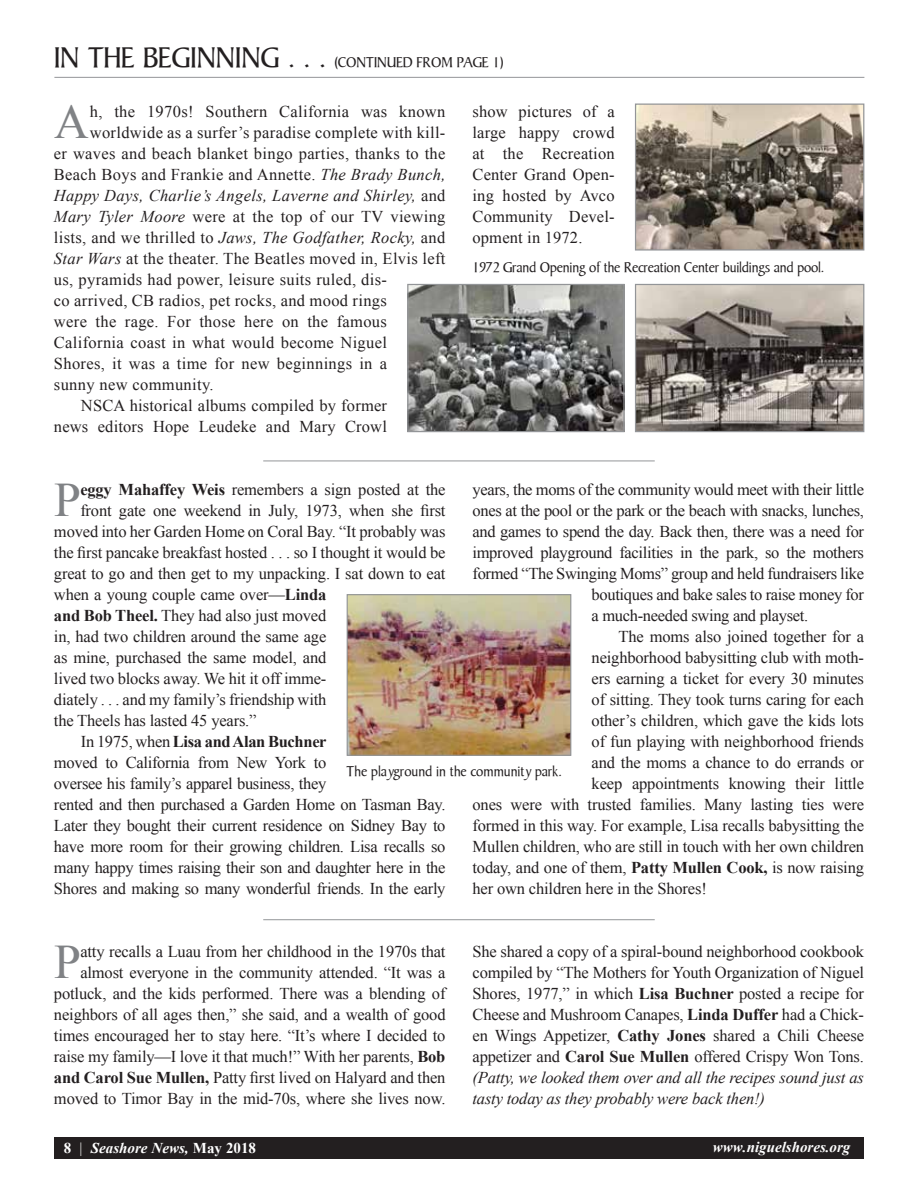
<style>
.page{position:relative;width:918px;height:1188px;background:#fff}
.page>*{position:absolute;margin:0;border:0;box-sizing:border-box;transform-origin:0 0}
.t1{font:48.15px "Times New Roman";color:#808285}
.t2{font:16.5px/21px "Times New Roman";letter-spacing:-.01em;color:#231f20;text-align:justify}
.t3{font:16.5px "Times New Roman";letter-spacing:.02em;color:#231f20}
.t4{font:16.5px "Times New Roman";letter-spacing:.01em;color:#231f20}
.t5{font:italic 16.5px "Times New Roman";letter-spacing:.02em;color:#231f20}
.t6{font:700 16.5px "Times New Roman";letter-spacing:-.02em;color:#231f20}
.t7{font:15px "Persuasion S Si";letter-spacing:-.01em;color:#231f20}
.t8{font:italic 700 15px "Times New Roman";color:#fff}
.s1{font-size:30px}
.s2{font-style:italic}
.s3{font-style:normal}
.s4{font-weight:700}
.s5{font-weight:400}
.s6{font-weight:400;font-style:normal}
</style>
<div class="page">
<div style="left:54px;top:1137px;width:810px;height:21px;background:#231f20"></div>
<img style="left:637px;top:106px;width:225px;height:143px">
<div style="left:635px;top:104px;width:229px;height:147px;border:1px solid #939598"></div>
<img style="left:409px;top:286px;width:214px;height:144px">
<div style="left:407px;top:284px;width:218px;height:148px;border:1px solid #939598"></div>
<img style="left:349px;top:596px;width:220px;height:158px">
<div style="left:347px;top:594px;width:224px;height:162px;border:1px solid #939598"></div>
<hr style="left:263px;top:461px;width:392px;height:1px;background:#939598">
<hr style="left:54px;top:77px;width:810px;height:1px;background:#939598">
<img style="left:637px;top:286px;width:225px;height:144px">
<div style="left:635px;top:284px;width:229px;height:148px;border:1px solid #939598"></div>
<hr style="left:263px;top:919px;width:392px;height:1px;background:#939598">
<p class="t7" style="left:54px;top:54px;width:451px"><span class="s1">IN THE BEGINNING . . .</span> (CONTINUED FROM PAGE 1)</p>
<h1 class="t1" style="left:54px;top:90px;width:36px">A</h1>
<p class="t3" style="left:90px;top:100px;width:357px">h, the 1970s! Southern California was known</p>
<p class="t3" style="left:90px;top:121px;width:357px">worldwide as a surfer’s paradise complete with kill-</p>
<p class="t3" style="left:54px;top:142px;width:393px">er waves and beach blanket bingo parties, thanks to the</p>
<p class="t3" style="left:54px;top:163px;width:393px">Beach Boys and Frankie and Annette. <span class="s2">The Brady Bunch,</span></p>
<p class="t5" style="left:54px;top:184px;width:393px">Happy Days, Charlie’s Angels, Laverne and Shirley, <span class="s3">and</span></p>
<p class="t3" style="left:54px;top:205px;width:393px"><span class="s2">Mary Tyler Moore</span> were at the top of our TV viewing</p>
<p class="t3" style="left:54px;top:226px;width:393px">lists, and we thrilled to <span class="s2">Jaws, The Godfather, Rocky,</span> and</p>
<p class="t3" style="left:54px;top:247px;width:393px"><span class="s2">Star Wars</span> at the theater. The Beatles moved in, Elvis left</p>
<p class="t3" style="left:54px;top:268px;width:335px">us, pyramids had power, leisure suits ruled, dis-</p>
<p class="t3" style="left:54px;top:289px;width:334px">co arrived, CB radios, pet rocks, and mood rings</p>
<p class="t3" style="left:54px;top:310px;width:334px">were the rage. For those here on the famous</p>
<p class="t3" style="left:54px;top:331px;width:335px">California coast in what would become Niguel</p>
<p class="t3" style="left:54px;top:352px;width:335px">Shores, it was a time for new beginnings in a</p>
<p class="t3" style="left:54px;top:373px;width:161px">sunny new community.</p>
<p class="t4" style="left:81px;top:394px;width:308px">NSCA historical albums compiled by former</p>
<p class="t4" style="left:54px;top:415px;width:334px">news editors Hope Leudeke and Mary Crowl</p>
<p class="t2" style="left:473px;top:101px;width:144px">show pictures of a large happy crowd at the Recreation Center Grand Open&shy;ing hosted by Avco Community Devel&shy;opment in 1972.</p>
<p class="t7" style="left:472px;top:259px;width:353px">1972 Grand Opening of the Recreation Center buildings and pool.</p>
<h1 class="t1" style="left:54px;top:468px;width:28px">P</h1>
<p class="t2" style="left:80px;top:479px;width:367px"><span class="s4">eggy Mahaffey Weis</span> remembers a sign posted at the</p>
<p class="t2" style="left:473px;top:479px;width:393px">years, the moms of the community would meet with their little</p>
<p class="t2" style="left:473px;top:500px;width:393px">ones at the pool or the park or the beach with snacks, lunches,</p>
<p class="t2" style="left:473px;top:521px;width:393px">and games to spend the day. Back then, there was a need for</p>
<p class="t2" style="left:473px;top:542px;width:393px">improved playground facilities in the park, so the mothers</p>
<p class="t2" style="left:473px;top:563px;width:393px">formed “The Swinging Moms” group and held fundraisers like</p>
<p class="t2" style="left:592px;top:584px;width:274px">boutiques and bake sales to raise money for</p>
<p class="t2" style="left:592px;top:605px;width:218px">a much-needed swing and playset.</p>
<p class="t2" style="left:619px;top:626px;width:247px">The moms also joined together for a</p>
<p class="t2" style="left:592px;top:647px;width:274px">neighborhood babysitting club with moth-</p>
<p class="t2" style="left:592px;top:668px;width:274px">ers earning a ticket for every 30 minutes</p>
<p class="t2" style="left:592px;top:689px;width:274px">of sitting. They took turns caring for each</p>
<p class="t2" style="left:592px;top:710px;width:274px">other’s children, which gave the kids lots</p>
<p class="t2" style="left:592px;top:731px;width:274px">of fun playing with neighborhood friends</p>
<p class="t2" style="left:592px;top:752px;width:274px">and the moms a chance to do errands or</p>
<p class="t2" style="left:592px;top:773px;width:274px">keep appointments knowing their little</p>
<p class="t2" style="left:473px;top:794px;width:393px">ones were with trusted families. Many lasting ties were</p>
<p class="t2" style="left:473px;top:815px;width:393px">formed in this way. For example, Lisa recalls babysitting the</p>
<p class="t2" style="left:473px;top:836px;width:393px">Mullen children, who are still in touch with her own children</p>
<p class="t2" style="left:473px;top:857px;width:393px">today, and one of them, <span class="s4">Patty Mullen Cook,</span> is now raising</p>
<p class="t2" style="left:473px;top:878px;width:236px">her own children here in the Shores!</p>
<p class="t2" style="left:80px;top:500px;width:367px">front gate one weekend in July, 1973, when she first</p>
<p class="t2" style="left:54px;top:521px;width:393px">moved into her Garden Home on Coral Bay. “It probably was</p>
<p class="t2" style="left:54px;top:542px;width:393px">the first pancake breakfast hosted . . . so I thought it would be</p>
<p class="t2" style="left:54px;top:563px;width:393px">great to go and then get to my unpacking. I sat down to eat</p>
<p class="t2" style="left:54px;top:584px;width:274px">when a young couple came over—<span class="s4">Linda</span></p>
<p class="t2" style="left:54px;top:605px;width:274px"><span class="s4">and Bob Theel.</span> They had also just moved</p>
<p class="t2" style="left:54px;top:626px;width:274px">in, had two children around the same age</p>
<p class="t2" style="left:54px;top:647px;width:274px">as mine, purchased the same model, and</p>
<p class="t2" style="left:54px;top:668px;width:274px">lived two blocks away. We hit it off imme-</p>
<p class="t2" style="left:54px;top:689px;width:274px">diately . . . and my family’s friendship with</p>
<p class="t2" style="left:54px;top:710px;width:204px">the Theels has lasted 45 years.”</p>
<p class="t6" style="left:81px;top:730px;width:247px"><span class="s5">In 1975, when</span> Lisa and Alan Buchner</p>
<p class="t2" style="left:54px;top:752px;width:274px">moved to California from New York to</p>
<p class="t2" style="left:54px;top:773px;width:274px">oversee his family’s apparel business, they</p>
<p class="t2" style="left:54px;top:794px;width:393px">rented and then purchased a Garden Home on Tasman Bay.</p>
<p class="t2" style="left:54px;top:815px;width:393px">Later they bought their current residence on Sidney Bay to</p>
<p class="t2" style="left:54px;top:836px;width:393px">have more room for their growing children. Lisa recalls so</p>
<p class="t2" style="left:54px;top:857px;width:393px">many happy times raising their son and daughter here in the</p>
<p class="t2" style="left:54px;top:878px;width:393px">Shores and making so many wonderful friends. In the early</p>
<p class="t7" style="left:347px;top:763px;width:217px">The playground in the community park.</p>
<p class="t2" style="left:54px;top:941px;width:393px;text-align:right">atty recalls a Luau from her childhood in the 1970s that almost everyone in the community attended. “It was a potluck, and the kids performed. There was a blending of neighbors of all ages then,” she said, and a wealth of good times encouraged her to stay here. “It’s where I decided to raise my family—I love it that much!” With her parents, <span class="s4">Bob and Carol Sue Mullen,</span> Patty first lived on Halyard and then moved to Timor Bay in the mid-70s, where she lives now.</p>
<p class="t2" style="left:473px;top:941px;width:393px">She shared a copy of a spiral-bound neighborhood cookbook compiled by “The Mothers for Youth Organization of Niguel Shores, 1977,” in which <span class="s4">Lisa Buchner</span> posted a recipe for Cheese and Mushroom Canapes, <span class="s4">Linda Duffer</span> had a Chick&shy;en Wings Appetizer, <span class="s4">Cathy Jones</span> shared a Chili Cheese appetizer and <span class="s4">Carol Sue Mullen</span> offered Crispy Won Tons. <span class="s2">(Patty, we looked them over and all the recipes sound just as tasty today as they probably were back then!)</span></p>
<h1 class="t1" style="left:54px;top:930px;width:28px">P</h1>
<p class="t8" style="left:64px;top:1137px;width:194px"><span class="s3">8</span> <span class="s6">|</span> Seashore News, <span class="s3">May 2018</span></p>
<p class="t8" style="left:713px;top:1137px;width:139px">www.niguelshores.org</p>
</div>
